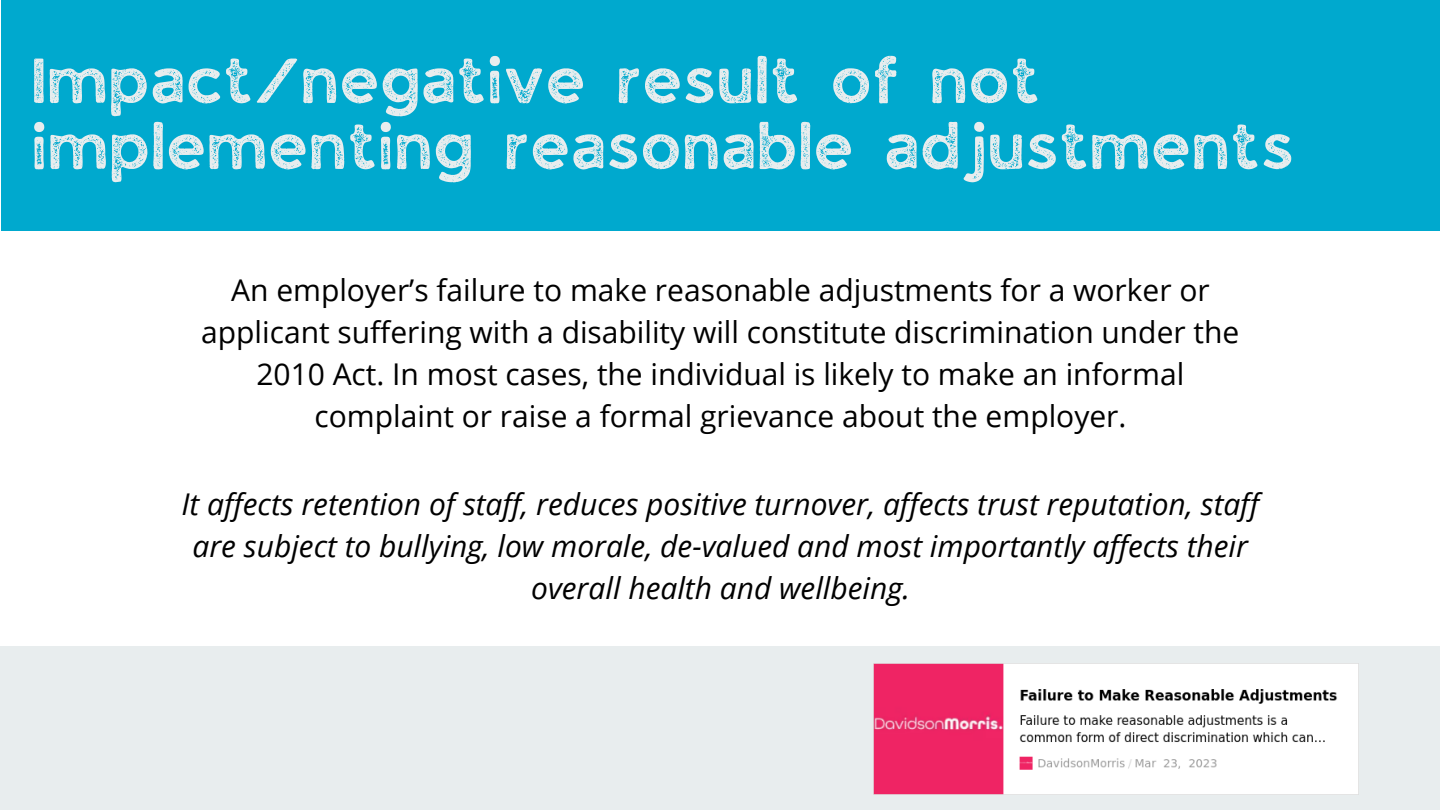
<style>
.page{position:relative;width:1440px;height:810px;background:#fff}
.page>*{position:absolute;margin:0;border:0;box-sizing:border-box;transform-origin:0 0}
.t1{font:60px/66px "JA Jaya Giri Sans Rough";color:#e8edee}
.t2{font:30px/42px "Open Sans";color:#000;text-align:center}
.t3{font:italic 30px/42px "Open Sans";color:#000;text-align:center}
</style>
<div class="page">
<div style="left:0;top:647px;width:1440px;height:163px;background:#e8edee"></div>
<div style="left:1px;top:0;width:1439px;height:231px;background:#00a9ce"></div>
<img style="left:873px;top:663px;width:486px;height:132px">
<h1 class="t1" style="left:34px;top:53px;width:1265px">Impact/negative result of not implementing reasonable adjustments</h1>
<p class="t2" style="left:201px;top:268px;width:1040px">An employer’s failure to make reasonable adjustments for a worker or applicant suffering with a disability will constitute discrimination under the 2010 Act. In most cases, the individual is likely to make an informal complaint or raise a formal grievance about the employer.</p>
<p class="t3" style="left:181px;top:482px;width:1079px">It affects retention of staff, reduces positive turnover, affects trust reputation, staff are subject to bullying, low morale, de-valued and most importantly affects their overall health and wellbeing.</p>
</div>
